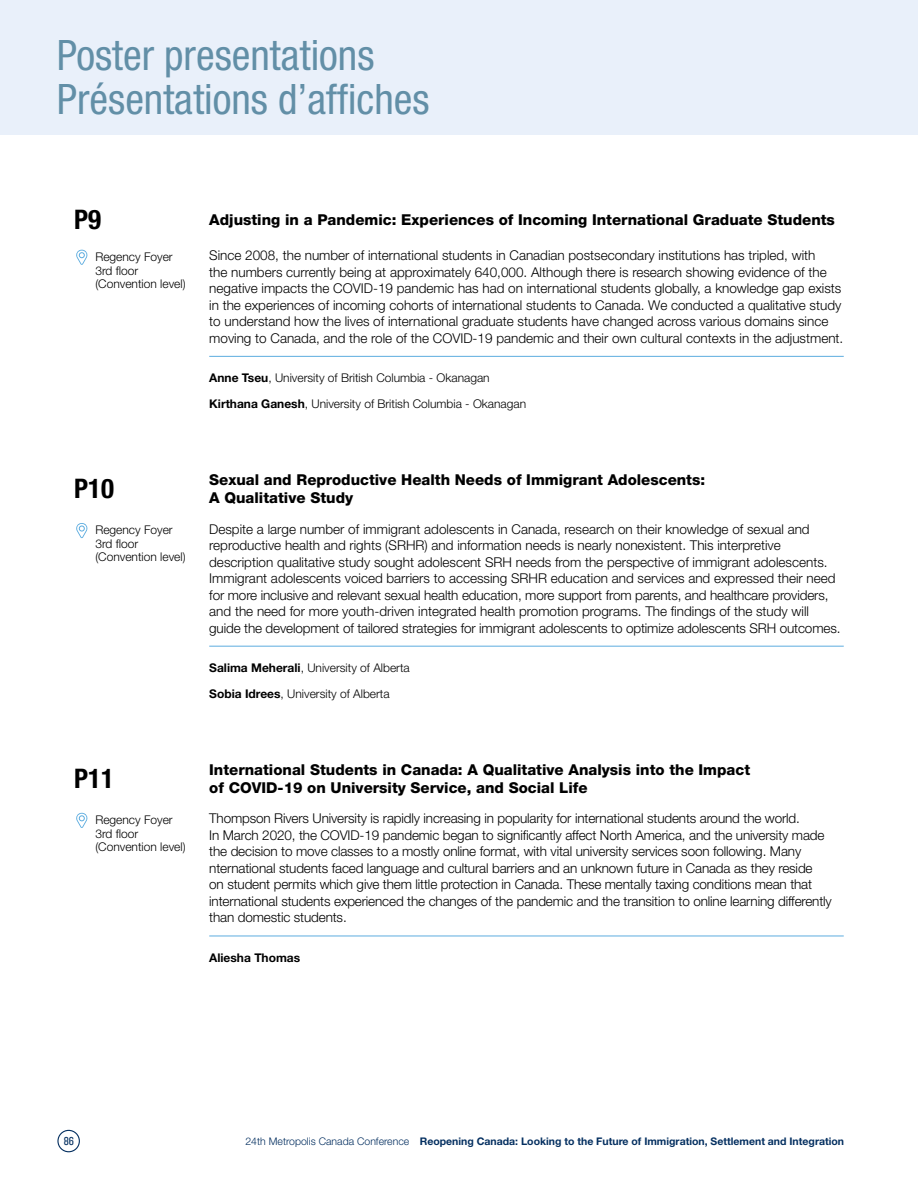
<style>
.page{position:relative;width:918px;height:1188px;background:#fff}
.page>*{position:absolute;margin:0;border:0;box-sizing:border-box;transform-origin:0 0}
.t1{font:condensed 42px/43.5px "Helvetica Neue";color:#628fa7}
.t2{font:700 condensed 27px "Helvetica Neue";color:#000}
.t3{font:800 15px/18px "Helvetica Neue";color:#000}
.t4{font:300 13.5px/16.5px "Helvetica Neue";color:#000}
.t5{font:300 12px/13.5px "Helvetica Neue";color:#000}
.t6{font:700 12px "Helvetica Neue";color:#000}
.t7{font:12px "Knockout HTF29 Junior Liteweight";color:#042f60}
.t8{font:700 10.5px "Helvetica Neue";color:#042f60}
.s1{font-weight:700}
.s2{font-weight:300}
</style>
<div class="page">
<div style="left:0;top:0;width:918px;height:135px;background:#e9f0fa"></div>
<div style="left:57px;top:1130px;width:23px;height:22px;border:1px solid #042f60;border-radius:50%"></div>
<hr style="left:209px;top:646px;width:635px;height:1px;background:#5cacdf">
<svg style="left:76px;top:523px;width:12px;height:15px"></svg>
<hr style="left:209px;top:936px;width:635px;height:1px;background:#5cacdf">
<svg style="left:76px;top:813px;width:12px;height:15px"></svg>
<hr style="left:209px;top:356px;width:635px;height:1px;background:#5cacdf">
<svg style="left:76px;top:250px;width:12px;height:15px"></svg>
<h1 class="t1" style="left:57px;top:33px;width:374px">Poster presentations<br>Présentations d’affiches</h1>
<h2 class="t2" style="left:74px;top:204px;width:28px">P9</h2>
<p class="t3" style="left:209px;top:210px;width:627px">Adjusting in a Pandemic: Experiences of Incoming International Graduate Students</p>
<p class="t5" style="left:95px;top:250px;width:92px">Regency Foyer<br>3rd floor (Convention level)</p>
<p class="t4" style="left:209px;top:247px;width:636px">Since 2008, the number of international students in Canadian postsecondary institutions has tripled, with<br>the numbers currently being at approximately 640,000. Although there is research showing evidence of the negative impacts the COVID-19 pandemic has had on international students globally, a knowledge gap exists in the experiences of incoming cohorts of international students to Canada. We conducted a qualitative study to understand how the lives of international graduate students have changed across various domains since moving to Canada, and the role of the COVID-19 pandemic and their own cultural contexts in the adjustment.</p>
<p class="t5" style="left:209px;top:364px;width:318px;line-height:26.2px"><span class="s1">Anne Tseu</span>, University of British Columbia - Okanagan<br><span class="s1">Kirthana Ganesh</span>, University of British Columbia - Okanagan</p>
<h2 class="t2" style="left:74px;top:473px;width:41px">P10</h2>
<p class="t3" style="left:209px;top:470px;width:497px">Sexual and Reproductive Health Needs of Immigrant Adolescents:<br>A Qualitative Study</p>
<p class="t5" style="left:95px;top:523px;width:92px">Regency Foyer<br>3rd floor (Convention level)</p>
<p class="t4" style="left:209px;top:520px;width:633px">Despite a large number of immigrant adolescents in Canada, research on their knowledge of sexual and reproductive health and rights (SRHR) and information needs is nearly nonexistent. This interpretive description qualitative study sought adolescent SRH needs from the perspective of immigrant adolescents.<br>Immigrant adolescents voiced barriers to accessing SRHR education and services and expressed their need for more inclusive and relevant sexual health education, more support from parents, and healthcare providers, and the need for more youth-driven integrated health promotion programs. The findings of the study will guide the development of tailored strategies for immigrant adolescents to optimize adolescents SRH outcomes.</p>
<p class="t5" style="left:209px;top:654px;width:202px;line-height:26.2px"><span class="s1">Salima Meherali</span>, University of Alberta<br><span class="s1">Sobia Idrees</span>, University of Alberta</p>
<h2 class="t2" style="left:74px;top:762px;width:41px">P11</h2>
<p class="t3" style="left:209px;top:760px;width:543px">International Students in Canada: A Qualitative Analysis into the Impact of COVID-19 on University Service, and Social Life</p>
<p class="t5" style="left:95px;top:813px;width:92px">Regency Foyer<br>3rd floor (Convention level)</p>
<p class="t4" style="left:209px;top:810px;width:624px">Thompson Rivers University is rapidly increasing in popularity for international students around the world.<br>In March 2020, the COVID-19 pandemic began to significantly affect North America, and the university made the decision to move classes to a mostly online format, with vital university services soon following. Many nternational students faced language and cultural barriers and an unknown future in Canada as they reside<br>on student permits which give them little protection in Canada. These mentally taxing conditions mean that international students experienced the changes of the pandemic and the transition to online learning differently than domestic students.</p>
<p class="t6" style="left:209px;top:950px;width:93px">Aliesha Thomas</p>
<p class="t7" style="left:64px;top:1135px;width:12px">86</p>
<p class="t8" style="left:245px;top:1135px;width:600px"><span class="s2">24th Metropolis Canada Conference</span> Reopening Canada: Looking to the Future of Immigration, Settlement and Integration</p>
</div>
